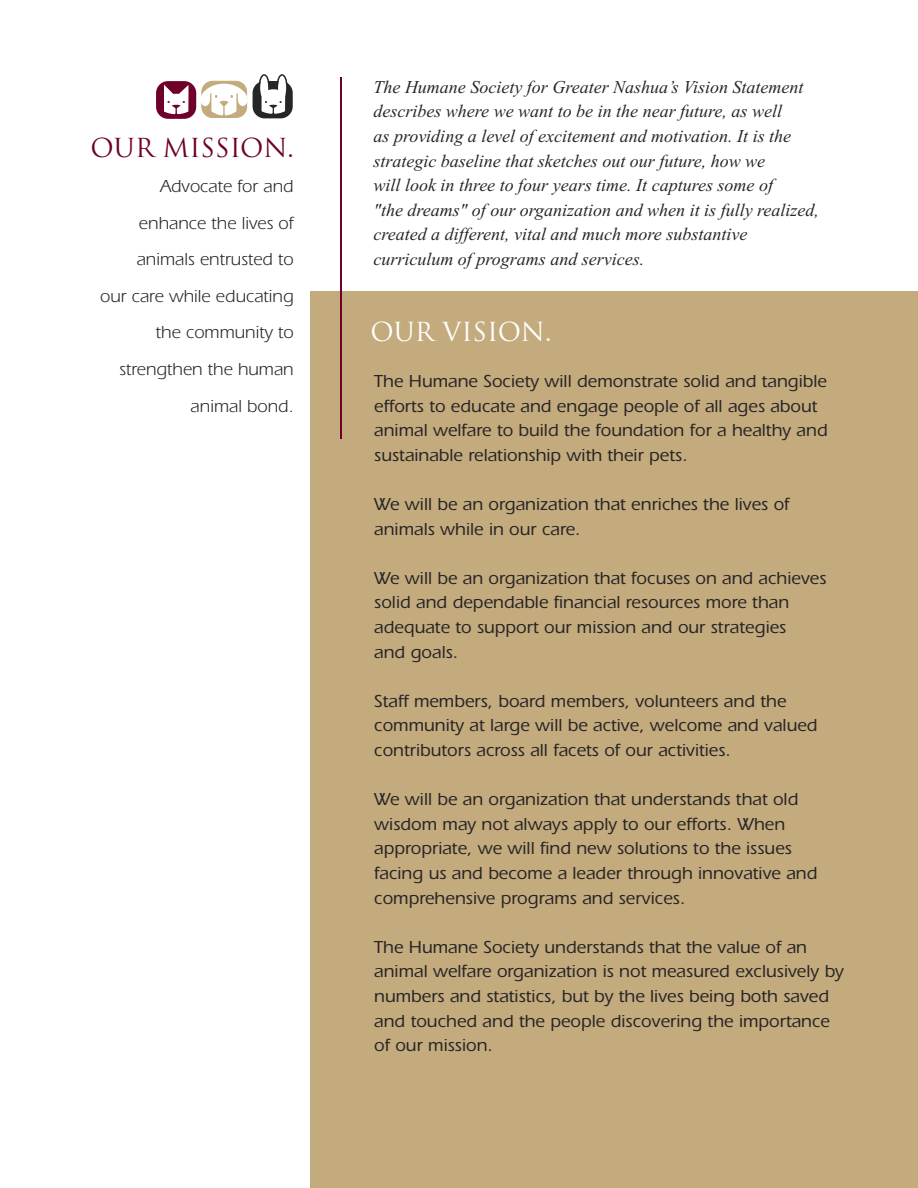
<style>
.page{position:relative;width:918px;height:1188px;background:#fff}
.page>*{position:absolute;margin:0;border:0;box-sizing:border-box;transform-origin:0 0}
.t1{font:25.5px "Trajan";color:#6e002b}
.t2{font:25.5px "Trajan";color:#fff}
.t3{font:500 18px/24.6px "Itc Eras";color:#272526}
.t4{font:italic 18px/24.6px "Times New Roman";color:#272526}
.t5{font:18px/36.6px "Itc Eras";color:#272526;text-align:right}
</style>
<div class="page">
<div style="left:310px;top:291px;width:608px;height:897px;background:#c4ab7e"></div>
<hr style="left:340px;top:78px;width:2px;height:361px;background:#6e002b">
<div style="left:254px;top:82px;width:38px;height:35px;background:#272526;border-radius:11px"></div>
<div style="left:253px;top:81px;width:40px;height:37px;border:2px solid #272526;border-radius:11px"></div>
<div style="left:157px;top:82px;width:38px;height:36px;background:#6e002b;border-radius:11px"></div>
<div style="left:156px;top:81px;width:40px;height:38px;border:2px solid #6e002b;border-radius:11px"></div>
<svg style="left:202px;top:81px;width:45px;height:37px"></svg>
<div style="left:202px;top:81px;width:45px;height:37px;border:1px solid #c4ab7e;border-radius:11px"></div>
<svg style="left:201px;top:84px;width:47px;height:31px"></svg>
<svg style="left:164px;top:85px;width:25px;height:29px"></svg>
<svg style="left:258px;top:74px;width:30px;height:40px"></svg>
<h1 class="t1" style="left:91px;top:133px;width:205px">OUR MISSION.</h1>
<p class="t5" style="left:100px;top:170px;width:195px">Advocate for and enhance the lives of animals entrusted to<br>our care while educating the community to strengthen the human animal bond.</p>
<p class="t4" style="left:374px;top:74px;width:447px">The Humane Society for Greater Nashua’s Vision Statement describes where we want to be in the near future, as well<br>as providing a level of excitement and motivation. It is the strategic baseline that sketches out our future, how we<br>will look in three to four years time. It captures some of<br>"the dreams" of our organization and when it is fully realized, created a different, vital and much more substantive curriculum of programs and services.</p>
<h1 class="t2" style="left:370px;top:317px;width:183px">OUR VISION.</h1>
<p class="t3" style="left:374px;top:371px;width:455px">The Humane Society will demonstrate solid and tangible efforts to educate and engage people of all ages about animal welfare to build the foundation for a healthy and sustainable relationship with their pets.</p>
<p class="t3" style="left:374px;top:494px;width:417px">We will be an organization that enriches the lives of animals while in our care.</p>
<p class="t3" style="left:374px;top:567px;width:454px">We will be an organization that focuses on and achieves solid and dependable financial resources more than adequate to support our mission and our strategies<br>and goals.</p>
<p class="t3" style="left:374px;top:690px;width:445px">Staff members, board members, volunteers and the community at large will be active, welcome and valued contributors across all facets of our activities.</p>
<p class="t3" style="left:374px;top:789px;width:445px">We will be an organization that understands that old wisdom may not always apply to our efforts. When appropriate, we will find new solutions to the issues facing us and become a leader through innovative and comprehensive programs and services.</p>
<p class="t3" style="left:374px;top:936px;width:471px">The Humane Society understands that the value of an animal welfare organization is not measured exclusively by numbers and statistics, but by the lives being both saved and touched and the people discovering the importance of our mission.</p>
</div>
